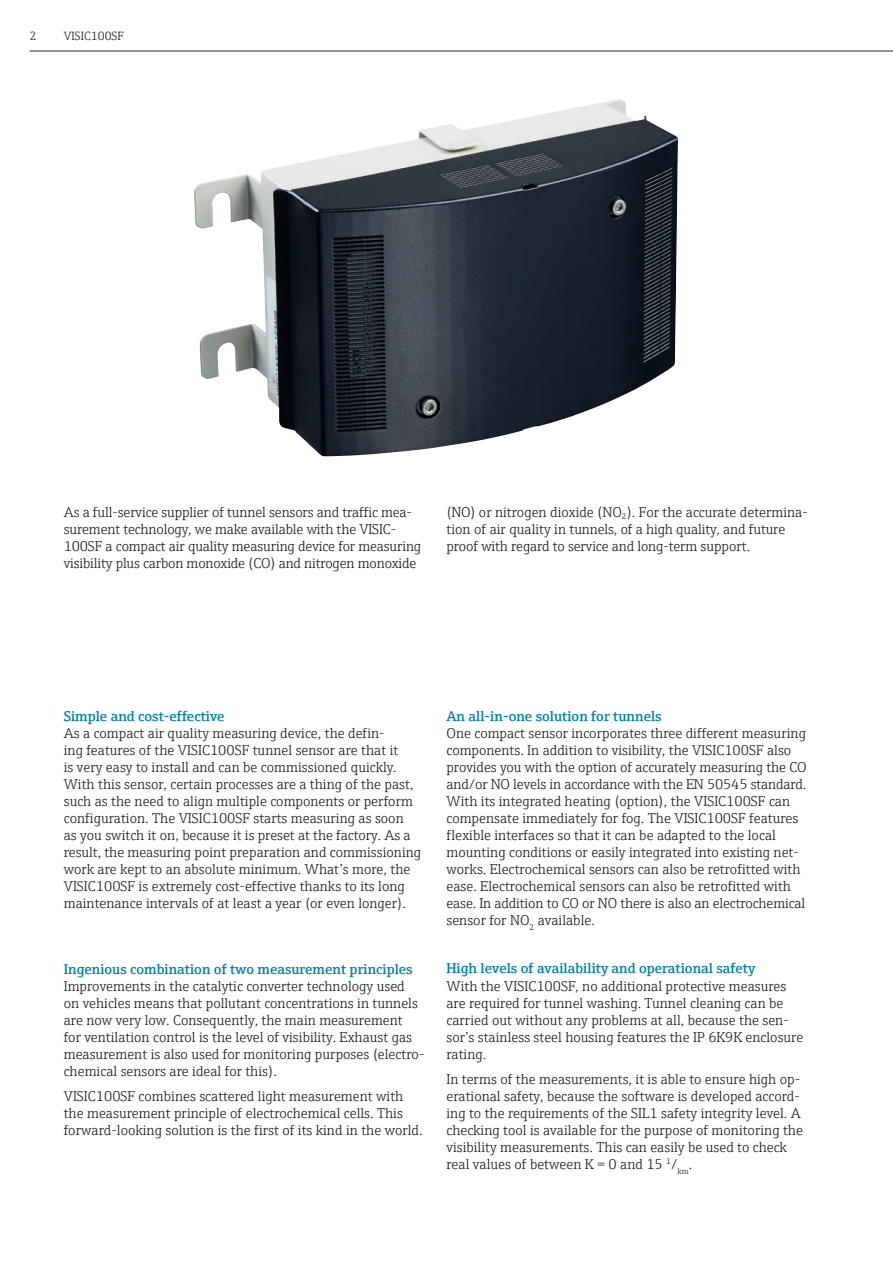
<style>
.page{position:relative;width:893px;height:1263px;background:#fff}
.page>*{position:absolute;margin:0;border:0;box-sizing:border-box;transform-origin:0 0}
.t1{font:300 14.25px/17px "E+H Serif";color:#231f20}
.t2{font:600 14.25px "E+H Serif";color:#0081ad}
.t3{font:300 12px "E+H Serif";color:#231f20}
</style>
<div class="page">
<hr style="left:30px;top:51px;width:863px;height:1px;background:#231f20">
<img style="left:194px;top:99px;width:484px;height:357px">
<p class="t3" style="left:30px;top:27px;width:8px">2</p>
<p class="t3" style="left:64px;top:27px;width:62px">VISIC100SF</p>
<p class="t1" style="left:64px;top:503px;width:359px">As a full-service supplier of tunnel sensors and traffic mea&shy;surement technology, we make available with the VISIC-100SF a compact air quality measuring device for measuring visibility plus carbon monoxide (CO) and nitrogen monoxide</p>
<p class="t1" style="left:446px;top:503px;width:363px">(NO) or nitrogen dioxide (NO<sub>2</sub>). For the accurate determina&shy;tion of air quality in tunnels, of a high quality, and future proof with regard to service and long-term support.</p>
<p class="t2" style="left:64px;top:705px;width:162px">Simple and cost-effective</p>
<p class="t1" style="left:64px;top:724px;width:359px">As a compact air quality measuring device, the defin-<br>ing features of the VISIC100SF tunnel sensor are that it<br>is very easy to install and can be commissioned quickly.<br>With this sensor, certain processes are a thing of the past, such as the need to align multiple components or perform configuration. The VISIC100SF starts measuring as soon<br>as you switch it on, because it is preset at the factory. As a result, the measuring point preparation and commissioning work are kept to an absolute minimum. What’s more, the VISIC100SF is extremely cost-effective thanks to its long maintenance intervals of at least a year (or even longer).</p>
<p class="t2" style="left:64px;top:958px;width:350px">Ingenious combination of two measurement principles</p>
<p class="t1" style="left:64px;top:976px;width:362px">Improvements in the catalytic converter technology used<br>on vehicles means that pollutant concentrations in tunnels are now very low. Consequently, the main measurement<br>for ventilation control is the level of visibility. Exhaust gas measurement is also used for monitoring purposes (electro&shy;chemical sensors are ideal for this).</p>
<p class="t1" style="left:64px;top:1087px;width:360px">VISIC100SF combines scattered light measurement with the measurement principle of electrochemical cells. This forward-looking solution is the first of its kind in the world.</p>
<p class="t2" style="left:446px;top:705px;width:217px">An all-in-one solution for tunnels</p>
<p class="t1" style="left:446px;top:724px;width:362px">One compact sensor incorporates three different measuring components. In addition to visibility, the VISIC100SF also provides you with the option of accurately measuring the CO and/or NO levels in accordance with the EN 50545 standard.<br>With its integrated heating (option), the VISIC100SF can compensate immediately for fog. The VISIC100SF features flexible interfaces so that it can be adapted to the local mounting conditions or easily integrated into existing net&shy;works. Electrochemical sensors can also be retrofitted with ease. Electrochemical sensors can also be retrofitted with ease. In addition to CO or NO there is also an electrochemical sensor for NO<sub>2</sub> available.</p>
<p class="t2" style="left:446px;top:958px;width:310px">High levels of availability and operational safety</p>
<p class="t1" style="left:446px;top:976px;width:358px">With the VISIC100SF, no additional protective measures are required for tunnel washing. Tunnel cleaning can be carried out without any problems at all, because the sen&shy;sor’s stainless steel housing features the IP 6K9K enclosure rating.</p>
<p class="t1" style="left:446px;top:1070px;width:358px">In terms of the measurements, it is able to ensure high op&shy;erational safety, because the software is developed accord&shy;ing to the requirements of the SIL1 safety integrity level. A checking tool is available for the purpose of monitoring the visibility measurements. This can easily be used to check real values of between K = 0 and 15 <sup>1</sup>/<sub>km</sub>.</p>
</div>
